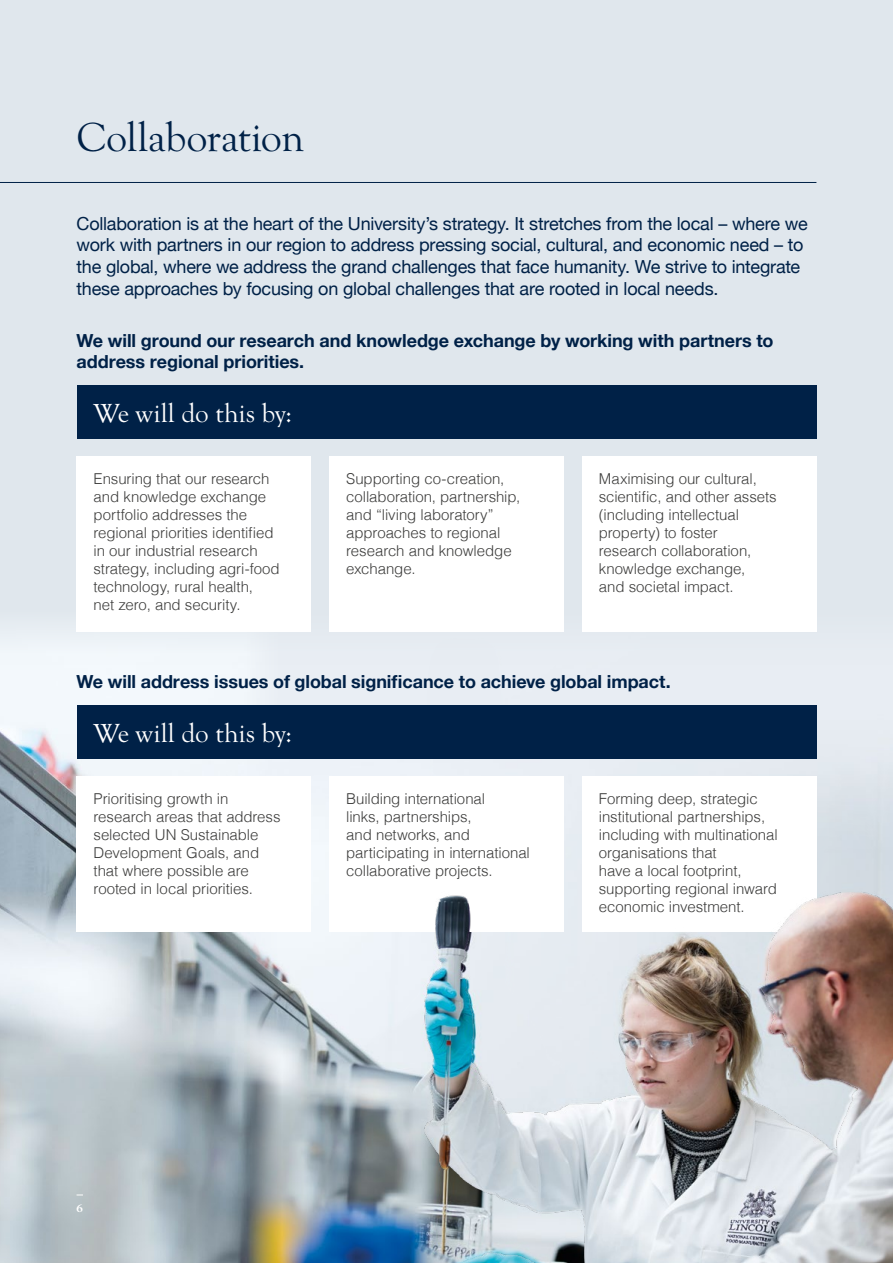
<style>
.page{position:relative;width:893px;height:1263px;background:#fff}
.page>*{position:absolute;margin:0;border:0;box-sizing:border-box;transform-origin:0 0}
.t1{font:42px "Goudy Old Sty";letter-spacing:-.005em;color:#002147}
.t2{font:27px "Goudy Old Sty";letter-spacing:.005em;color:#fff}
.t3{font:18px/21.6px "Helvetica Neue";letter-spacing:-.01em;color:#002147}
.t4{font:700 18px/21.6px "Helvetica Neue";letter-spacing:-.005em;color:#002147}
.t5{font:300 15px/18px "Helvetica";letter-spacing:-.005em;color:#3c3c3b}
.t6{font:700 expanded 12px "Goudy Old Sty";color:#fff}
</style>
<div class="page">
<img style="left:0;top:665px;width:893px;height:598px">
<div style="left:0;top:0;width:893px;height:665px;background:#e0e7ed"></div>
<div style="left:329px;top:776px;width:235px;height:156px;background:#fff"></div>
<hr style="left:0;top:182px;width:816px;height:1px;background:#002147">
<div style="left:77px;top:385px;width:739px;height:54px;background:#002147"></div>
<div style="left:77px;top:705px;width:739px;height:54px;background:#002147"></div>
<div style="left:77px;top:456px;width:234px;height:176px;background:#fff"></div>
<div style="left:77px;top:776px;width:234px;height:156px;background:#fff"></div>
<div style="left:329px;top:456px;width:235px;height:176px;background:#fff"></div>
<div style="left:582px;top:776px;width:234px;height:156px;background:#fff"></div>
<div style="left:582px;top:456px;width:234px;height:176px;background:#fff"></div>
<img style="left:213px;top:791px;width:680px;height:472px">
<p class="t1" style="left:77px;top:114px;width:229px">Collaboration</p>
<p class="t3" style="left:77px;top:214px;width:733px">Collaboration is at the heart of the University’s strategy. It stretches from the local – where we work with partners in our region to address pressing social, cultural, and economic need – to the global, where we address the grand challenges that face humanity. We strive to integrate these approaches by focusing on global challenges that are rooted in local needs.</p>
<p class="t4" style="left:77px;top:330px;width:698px">We will ground our research and knowledge exchange by working with partners to address regional priorities.</p>
<h2 class="t2" style="left:94px;top:398px;width:200px">We will do this by:</h2>
<p class="t5" style="left:94px;top:468px;width:188px">Ensuring that our research and knowledge exchange portfolio addresses the regional priorities identified in our industrial research strategy, including agri-food technology, rural health,<br>net zero, and security.</p>
<p class="t5" style="left:346px;top:468px;width:176px">Supporting co-creation, collaboration, partnership, and “living laboratory” approaches to regional research and knowledge exchange.</p>
<p class="t5" style="left:599px;top:468px;width:179px">Maximising our cultural, scientific, and other assets (including intellectual property) to foster research collaboration, knowledge exchange,<br>and societal impact.</p>
<p class="t4" style="left:77px;top:671px;width:596px">We will address issues of global significance to achieve global impact.</p>
<p class="t2" style="left:94px;top:718px;width:200px">We will do this by:</p>
<p class="t5" style="left:94px;top:788px;width:189px">Prioritising growth in research areas that address selected UN Sustainable<br>Development Goals, and that where possible are rooted in local priorities.</p>
<p class="t5" style="left:346px;top:788px;width:185px">Building international<br>links, partnerships,<br>and networks, and participating in international collaborative projects.</p>
<p class="t5" style="left:599px;top:788px;width:180px">Forming deep, strategic institutional partnerships, including with multinational organisations that<br>have a local footprint, supporting regional inward economic investment.</p>
<p class="t6" style="left:77px;top:1201px;width:8px">6</p>
</div>
